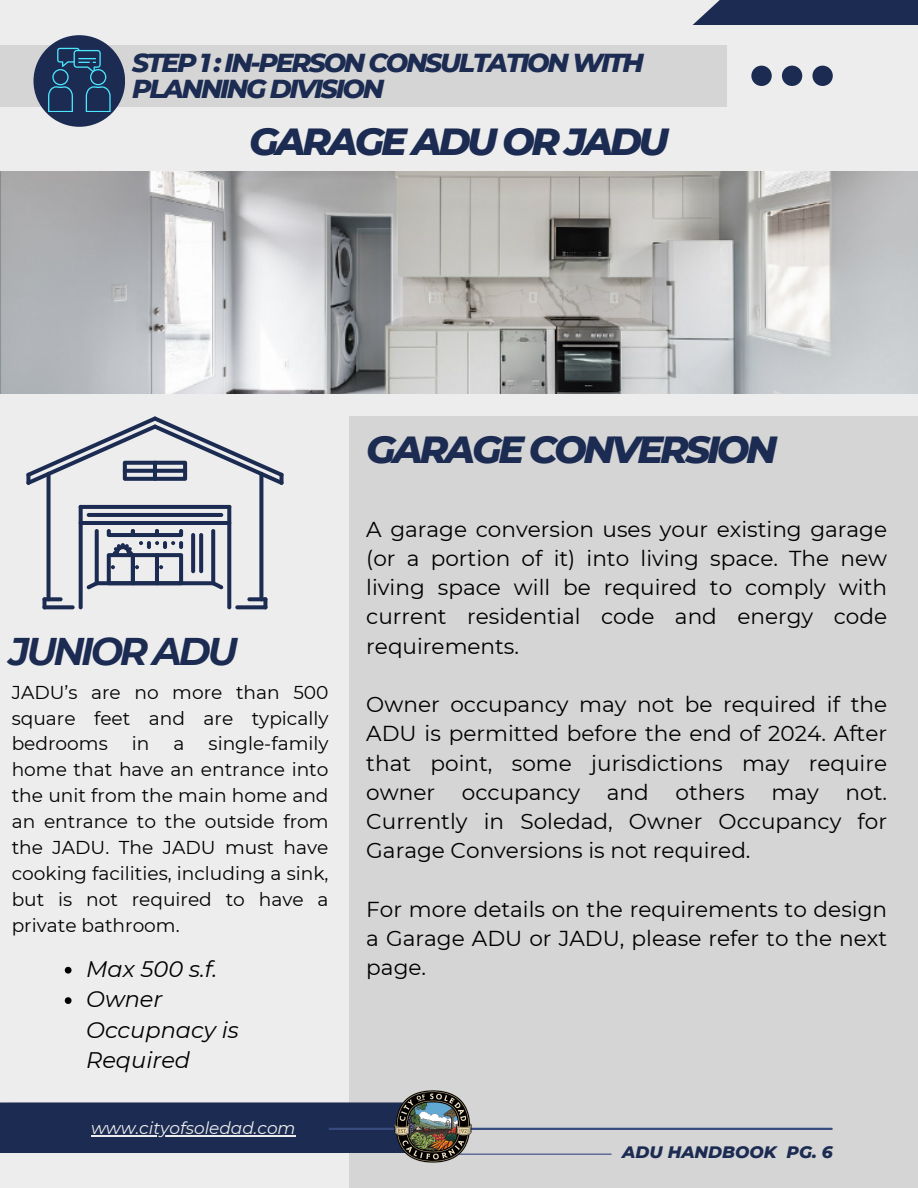
<style>
.page{position:relative;width:918px;height:1188px;background:#ededed}
.page>*{position:absolute;margin:0;border:0;box-sizing:border-box;transform-origin:0 0}
.t1{font:italic 800 38.55px "Montserrat";letter-spacing:-.085em;color:#1c2b52}
.t2{font:italic 700 38.55px "Montserrat";letter-spacing:-.085em;color:#1c2b52}
.t3{font:italic 800 26.55px/25.5px "Montserrat";letter-spacing:-.085em;color:#1c2b52}
.t4{font:italic 22.5px/30.3px "Montserrat";color:#000}
.t5{font:21.6px/29.2px "Montserrat";color:#000;text-align:justify}
.t6{font:18.6px/25.8px "Montserrat";color:#000;text-align:justify}
.t7{font:italic 16.95px "Montserrat";color:#ededed}
.t8{font:italic 800 16.95px "Montserrat";color:#1c2b52}
</style>
<div class="page">
<img style="left:0;top:172px;width:918px;height:221px">
<div style="left:349px;top:416px;width:569px;height:772px;background:#d5d5d5"></div>
<div style="left:0;top:1102px;width:393px;height:51px;background:#1c2b52"></div>
<div style="left:692px;top:0;width:226px;height:25px;background:#1c2b52"></div>
<hr style="left:91px;top:1135px;width:205px;height:1px;background:#ededed">
<hr style="left:330px;top:1128px;width:502px;height:2px;background:#374b80">
<hr style="left:435px;top:1154px;width:176px;height:1px;background:#374b80">
<svg style="left:751px;top:66px;width:81px;height:20px"></svg>
<div style="left:0;top:45px;width:727px;height:62px;background:#d5d5d5"></div>
<div style="left:33px;top:35px;width:92px;height:92px;background:#1c2b52;border-radius:50%"></div>
<svg style="left:48px;top:48px;width:63px;height:64px"></svg>
<img style="left:393px;top:1090px;width:84px;height:73px">
<svg style="left:47px;top:472px;width:4px;height:129px"></svg>
<svg style="left:259px;top:472px;width:4px;height:129px"></svg>
<svg style="left:79px;top:505px;width:4px;height:104px"></svg>
<svg style="left:227px;top:505px;width:4px;height:104px"></svg>
<svg style="left:79px;top:505px;width:152px;height:4px"></svg>
<hr style="left:79px;top:521px;width:152px;height:4px;background:#1c2b52;border-radius:2px">
<hr style="left:87px;top:513px;width:136px;height:4px;background:#1c2b52;border-radius:2px">
<svg style="left:86px;top:581px;width:13px;height:8px"></svg>
<svg style="left:211px;top:581px;width:13px;height:8px"></svg>
<svg style="left:95px;top:581px;width:120px;height:4px"></svg>
<svg style="left:211px;top:529px;width:4px;height:56px"></svg>
<svg style="left:95px;top:529px;width:4px;height:56px"></svg>
<svg style="left:191px;top:533px;width:4px;height:40px"></svg>
<svg style="left:199px;top:533px;width:4px;height:40px"></svg>
<svg style="left:247px;top:597px;width:20px;height:4px"></svg>
<svg style="left:43px;top:597px;width:20px;height:4px"></svg>
<svg style="left:43px;top:597px;width:4px;height:12px"></svg>
<svg style="left:43px;top:605px;width:32px;height:4px"></svg>
<svg style="left:263px;top:597px;width:4px;height:12px"></svg>
<svg style="left:235px;top:605px;width:32px;height:4px"></svg>
<svg style="left:26px;top:416px;width:258px;height:69px"></svg>
<hr style="left:153px;top:461px;width:4px;height:20px;background:#1c2b52;border-radius:2px">
<svg style="left:123px;top:469px;width:64px;height:4px"></svg>
<svg style="left:107px;top:529px;width:76px;height:56px"></svg>
<svg style="left:65px;top:967px;width:7px;height:7px"></svg>
<svg style="left:65px;top:997px;width:7px;height:7px"></svg>
<p class="t3" style="left:132px;top:50px;width:513px">STEP 1 : IN-PERSON CONSULTATION WITH<br>PLANNING DIVISION</p>
<h1 class="t1" style="left:249px;top:118px;width:421px">GARAGE ADU OR JADU</h1>
<h1 class="t2" style="left:9px;top:628px;width:231px">JUNIOR ADU</h1>
<p class="t6" style="left:12px;top:679px;width:318px">JADU’s are no more than 500 square feet and are typically bedrooms</p>
<p class="t6" style="left:12px;top:731px;width:318px;text-indent:197px">single-family home that have an entrance into the unit from the main home and an entrance to the outside from the JADU. The JADU must have cooking facilities, including a sink, but is not required to have a private bathroom.</p>
<p class="t6" style="left:132px;top:731px;width:19px">in</p>
<p class="t6" style="left:174px;top:731px;width:12px">a</p>
<p class="t4" style="left:86px;top:954px;width:154px">Max 500 s.f.<br>Owner<br>Occupnacy is<br>Required</p>
<p class="t7" style="left:91px;top:1118px;width:206px">www.cityofsoledad.com</p>
<h1 class="t1" style="left:366px;top:426px;width:412px">GARAGE CONVERSION</h1>
<p class="t5" style="left:366px;top:514px;width:522px">A garage conversion uses your existing garage (or a portion of it) into living space. The new living space will be required to comply with current residential code and energy code requirements.</p>
<p class="t5" style="left:366px;top:690px;width:522px">Owner occupancy may not be required if the ADU is permitted before the end of 2024. After that point, some jurisdictions may require owner occupancy and others may not.<br>Currently in Soledad, Owner Occupancy for Garage Conversions is not required.</p>
<p class="t5" style="left:366px;top:894px;width:522px">For more details on the requirements to design a Garage ADU or JADU, please refer to the next page.</p>
<p class="t8" style="left:622px;top:1141px;width:212px">ADU HANDBOOK PG. 6</p>
</div>
